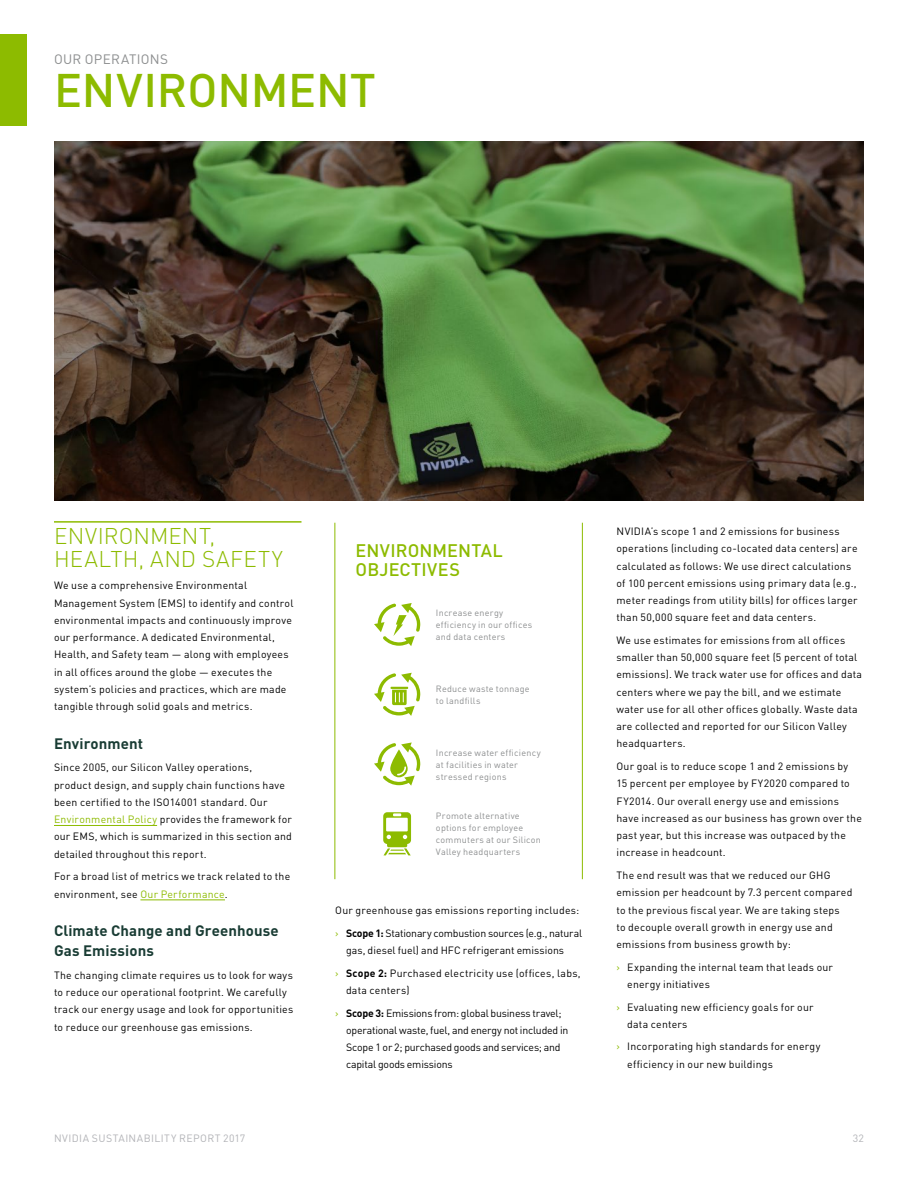
<style>
.page{position:relative;width:918px;height:1188px;background:#fff}
.page>*{position:absolute;margin:0;border:0;box-sizing:border-box;transform-origin:0 0}
.H1_b{font:500 46.5px "DIN Pro";letter-spacing:-.005em;color:#8dbb00}
.t1{font:300 22.5px/22.5px "DIN Pro";letter-spacing:.02em;color:#8dbb00}
.Inset_H1{font:500 18px/19.5px "DIN Pro";letter-spacing:.01em;color:#8dbb00}
.t2{font:700 15px/19.8px "DIN Pro";letter-spacing:.01em;color:#193c34}
.H1_a{font:13.5px "DIN Pro";letter-spacing:.02em;color:#8c8e8f}
.Body_1{font:10.5px/17.2px "DIN Pro";letter-spacing:.02em;color:#000}
.Body_1-2{font:10.5px/17.2px "DIN Pro";letter-spacing:-.015em;color:#000}
.Body_1-3{font:10.5px/17.2px "DIN Pro";color:#000}
.t3{font:10.5px "DIN Pro";letter-spacing:.04em;color:#b2b3b7}
.Inset_Body{font:9px/12px "DIN Pro";letter-spacing:.025em;color:#8c8e8f}
.s1{color:#8dbb00}
.s2{font-weight:700}
</style>
<div class="page">
<div style="left:0;top:35px;width:27px;height:91px;background:#8dbb00"></div>
<hr style="left:54px;top:521px;width:248px;height:2px;background:#8dbb00">
<hr style="left:54px;top:825px;width:103px;height:1px;background:#8dbb00">
<hr style="left:140px;top:900px;width:85px;height:1px;background:#8dbb00">
<hr style="left:334px;top:523px;width:1px;height:356px;background:#8dbb00">
<hr style="left:582px;top:523px;width:1px;height:356px;background:#8dbb00">
<svg style="left:374px;top:603px;width:46px;height:43px"></svg>
<svg style="left:374px;top:673px;width:46px;height:43px"></svg>
<svg style="left:374px;top:742px;width:46px;height:44px"></svg>
<svg style="left:383px;top:812px;width:28px;height:43px"></svg>
<img style="left:54px;top:141px;width:810px;height:359px">
<p class="H1_a" style="left:54px;top:50px;width:116px">OUR OPERATIONS</p>
<p class="H1_b" style="left:54px;top:59px;width:323px">ENVIRONMENT</p>
<h2 class="t1" style="left:54px;top:524px;width:230px">ENVIRONMENT,<br>HEALTH, AND SAFETY</h2>
<p class="Body_1" style="left:54px;top:577px;width:241px">We use a comprehensive Environmental Management System (EMS) to identify and control environmental impacts and continuously improve our performance. A dedicated Environmental, Health, and Safety team — along with employees in all offices around the globe — executes the system’s policies and practices, which are made tangible through solid goals and metrics.</p>
<h3 class="t2" style="left:54px;top:733px;width:91px">Environment</h3>
<p class="Body_1" style="left:54px;top:759px;width:240px">Since 2005, our Silicon Valley operations, product design, and supply chain functions have been certified to the ISO14001 standard. Our <span class="s1">Environmental Policy</span> provides the framework for our EMS, which is summarized in this section and detailed throughout this report.</p>
<p class="Body_1" style="left:54px;top:868px;width:238px">For a broad list of metrics we track related to the environment, see <span class="s1">Our Performance</span>.</p>
<h3 class="t2" style="left:54px;top:920px;width:226px">Climate Change and Greenhouse<br>Gas Emissions</h3>
<p class="Body_1" style="left:54px;top:966px;width:241px">The changing climate requires us to look for ways to reduce our operational footprint. We carefully track our energy usage and look for opportunities to reduce our greenhouse gas emissions.</p>
<p class="Inset_H1" style="left:356px;top:540px;width:149px">ENVIRONMENTAL<br>OBJECTIVES</p>
<p class="Inset_Body" style="left:436px;top:606px;width:98px">Increase energy efficiency in our offices and data centers</p>
<p class="Inset_Body" style="left:436px;top:682px;width:95px">Reduce waste tonnage to landfills</p>
<p class="Inset_Body" style="left:436px;top:746px;width:106px">Increase water efficiency at facilities in water stressed regions</p>
<p class="Inset_Body" style="left:436px;top:810px;width:107px">Promote alternative options for employee commuters at our Silicon<br>Valley headquarters</p>
<p class="Body_1" style="left:335px;top:901px;width:246px">Our greenhouse gas emissions reporting includes:</p>
<p class="Body_1-3" style="left:346px;top:924px;width:238px;text-indent:-11px"><span class="s1">›</span> <span class="s2">Scope 1:</span> Stationary combustion sources (e.g., natural gas, diesel fuel) and HFC refrigerant emissions</p>
<p class="Body_1" style="left:346px;top:964px;width:236px;text-indent:-11px"><span class="s1">›</span> <span class="s2">Scope 2:</span> Purchased electricity use (offices, labs, data centers)</p>
<p class="Body_1-2" style="left:346px;top:1004px;width:224px;text-indent:-11px"><span class="s1">›</span> <span class="s2">Scope 3:</span> Emissions from: global business travel; operational waste, fuel, and energy not included in Scope 1 or 2; purchased goods and services; and capital goods emissions</p>
<p class="Body_1" style="left:616px;top:522px;width:243px">NVIDIA’s scope 1 and 2 emissions for business operations (including co-located data centers) are calculated as follows: We use direct calculations of 100 percent emissions using primary data (e.g., meter readings from utility bills) for offices larger than 50,000 square feet and data centers.</p>
<p class="Body_1" style="left:616px;top:631px;width:247px">We use estimates for emissions from all offices smaller than 50,000 square feet (5 percent of total emissions). We track water use for offices and data centers where we pay the bill, and we estimate water use for all other offices globally. Waste data are collected and reported for our Silicon Valley headquarters.</p>
<p class="Body_1" style="left:616px;top:757px;width:247px">Our goal is to reduce scope 1 and 2 emissions by<br>15 percent per employee by FY2020 compared to FY2014. Our overall energy use and emissions have increased as our business has grown over the past year, but this increase was outpaced by the increase in headcount.</p>
<p class="Body_1" style="left:616px;top:866px;width:238px">The end result was that we reduced our GHG emission per headcount by 7.3 percent compared to the previous fiscal year. We are taking steps<br>to decouple overall growth in energy use and emissions from business growth by:</p>
<p class="Body_1" style="left:627px;top:958px;width:207px;text-indent:-11px"><span class="s1">›</span> Expanding the internal team that leads our energy initiatives</p>
<p class="Body_1" style="left:627px;top:998px;width:188px;text-indent:-11px"><span class="s1">›</span> Evaluating new efficiency goals for our data centers</p>
<p class="Body_1" style="left:627px;top:1038px;width:195px;text-indent:-11px"><span class="s1">›</span> Incorporating high standards for energy efficiency in our new buildings</p>
<p class="t3" style="left:54px;top:1131px;width:193px">NVIDIA SUSTAINABILITY REPORT 2017</p>
<p class="t3" style="left:853px;top:1131px;width:13px">32</p>
</div>
